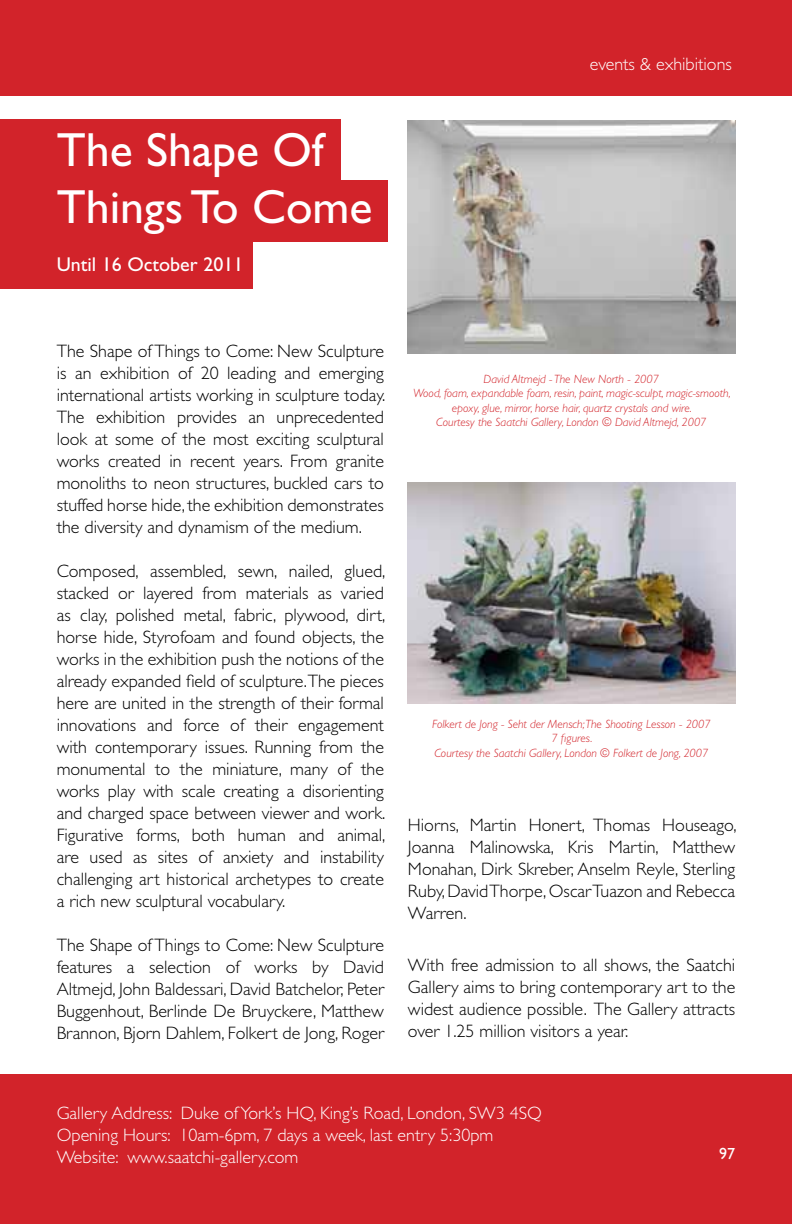
<style>
.page{position:relative;width:792px;height:1224px;background:#fff}
.page>*{position:absolute;margin:0;border:0;box-sizing:border-box;transform-origin:0 0}
.t1{font:48px/57.6px "Gill Sans";color:#fff}
.t2{font:20px "Gill Sans";color:#fff}
.t3{font:300 18px/22px "Gill Sans";color:#000;text-align:justify}
.t4{font:300 18px/22px "Gill Sans";color:#fff}
.t5{font:16px "Gill Sans";color:#fff}
.t6{font:italic 300 12px/14.4px "Gill Sans";color:#d2232a;text-align:center}
</style>
<div class="page">
<div style="left:0;top:1074px;width:792px;height:150px;background:#d2232a"></div>
<div style="left:0;top:0;width:792px;height:95px;background:#d2232a"></div>
<img style="left:407px;top:120px;width:328px;height:234px">
<img style="left:407px;top:482px;width:328px;height:221px">
<div style="left:0;top:119px;width:340px;height:69px;background:#d2232a"></div>
<div style="left:0;top:180px;width:388px;height:61px;background:#d2232a"></div>
<div style="left:0;top:228px;width:253px;height:61px;background:#d2232a"></div>
<h1 class="t1" style="left:57px;top:121px;width:317px">The Shape Of<br>Things To Come</h1>
<p class="t2" style="left:57px;top:253px;width:188px">Until 16 October 2011</p>
<p class="t4" style="left:590px;top:53px;width:144px">events &amp; exhibitions</p>
<p class="t3" style="left:57px;top:341px;width:330px">The Shape of Things to Come: New Sculpture is an exhibition of 20 leading and emerging international artists working in sculpture today.<br>The exhibition provides an unprecedented look at some of the most exciting sculptural works created in recent years. From granite monoliths to neon structures, buckled cars to stuffed horse hide, the exhibition demonstrates the diversity and dynamism of the medium.</p>
<p class="t3" style="left:57px;top:560px;width:330px">Composed, assembled, sewn, nailed, glued, stacked or layered from materials as varied as clay, polished metal, fabric, plywood, dirt, horse hide, Styrofoam and found objects, the works in the exhibition push the notions of the already expanded field of sculpture.The pieces here are united in the strength of their formal innovations and force of their engagement with contemporary issues. Running from the monumental to the miniature, many of the works play with scale creating a disorienting and charged space between viewer and work.<br>Figurative forms, both human and animal, are used as sites of anxiety and instability challenging art historical archetypes to create a rich new sculptural vocabulary.</p>
<p class="t3" style="left:57px;top:934px;width:329px">The Shape of Things to Come: New Sculpture features a selection of works by David Altmejd, John Baldessari, David Batchelor, Peter Buggenhout, Berlinde De Bruyckere, Matthew Brannon, Bjorn Dahlem, Folkert de Jong, Roger</p>
<p class="t6" style="left:413px;top:372px;width:319px">David Altmejd - The New North - 2007<br>Wood, foam, expandable foam, resin, paint, magic-sculpt, magic-smooth, epoxy, glue, mirror, horse hair, quartz crystals and wire.<br>Courtesy the Saatchi Gallery, London © David Altmejd, 2007</p>
<p class="t6" style="left:432px;top:717px;width:280px">Folkert de Jong - Seht der Mensch; The Shooting Lesson - 2007<br>7 figures.<br>Courtesy the Saatchi Gallery, London © Folkert de Jong, 2007</p>
<p class="t3" style="left:408px;top:815px;width:330px">Hiorns, Martin Honert, Thomas Houseago, Joanna Malinowska, Kris Martin, Matthew Monahan, Dirk Skreber, Anselm Reyle, Sterling Ruby, David Thorpe, Oscar Tuazon and Rebecca Warren.</p>
<p class="t3" style="left:408px;top:955px;width:329px">With free admission to all shows, the Saatchi Gallery aims to bring contemporary art to the widest audience possible. The Gallery attracts over 1.25 million visitors a year.</p>
<p class="t4" style="left:57px;top:1102px;width:487px">Gallery Address: Duke of York’s HQ, King’s Road, London, SW3 4SQ<br>Opening Hours: 10am-6pm, 7 days a week, last entry 5:30pm<br>Website: www.saatchi-gallery.com</p>
<p class="t5" style="left:719px;top:1144px;width:17px">97</p>
</div>
